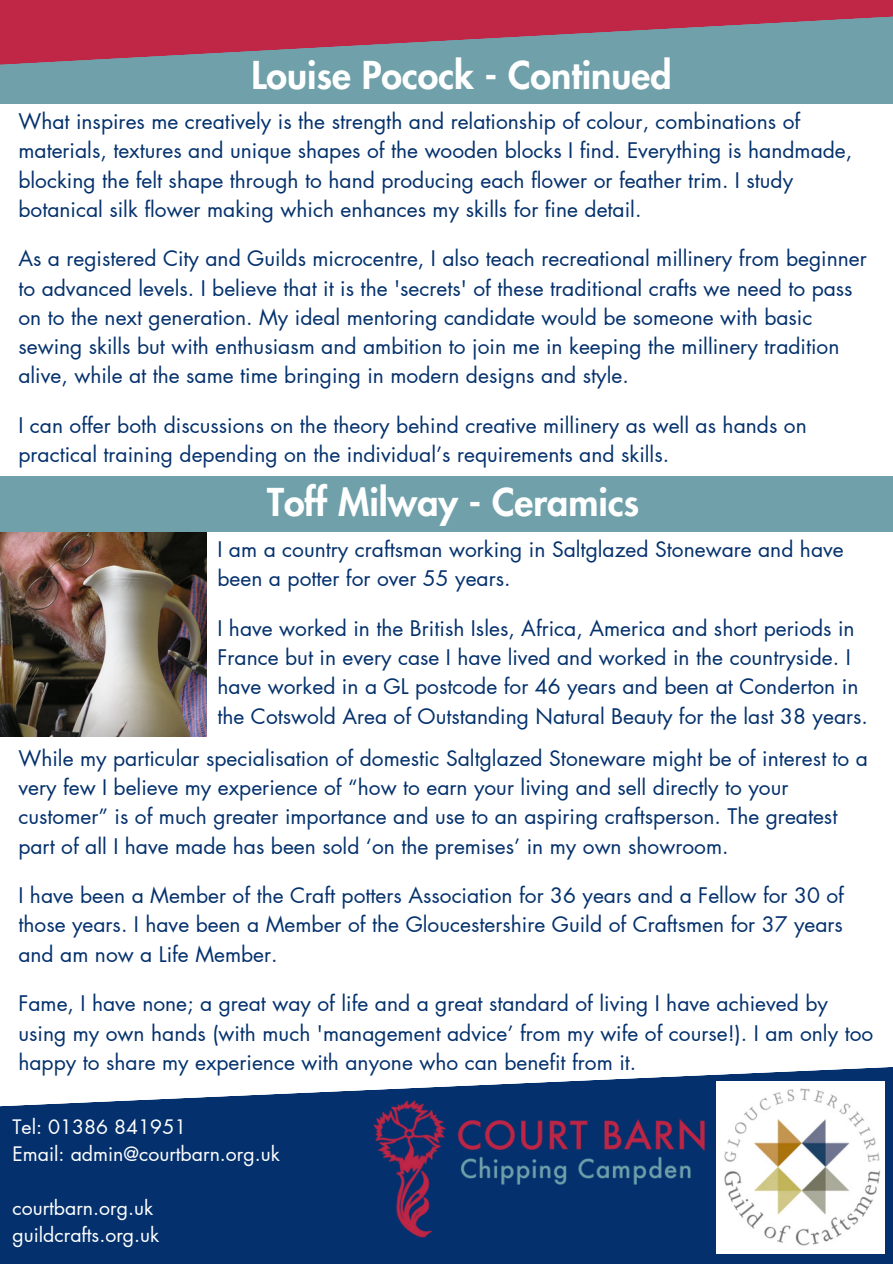
<style>
.page{position:relative;width:893px;height:1264px;background:#fff}
.page>*{position:absolute;margin:0;border:0;box-sizing:border-box;transform-origin:0 0}
.t1{font:800 37.5px "Futura LT Pro";color:#fff}
.t2{font:21px/29.2px "Futura LT Pro";color:#04316d}
.t3{font:19.5px "Futura LT Pro";color:#fff}
</style>
<div class="page">
<div style="left:0;top:0;width:892px;height:103px;background:#70a1ab"></div>
<svg style="left:0;top:0;width:892px;height:65px;fill:#c02646"></svg>
<svg style="left:0;top:1067px;width:892px;height:196px;fill:#04316d"></svg>
<img style="left:373px;top:1098px;width:336px;height:141px">
<img style="left:716px;top:1081px;width:168px;height:172px">
<img style="left:0;top:531px;width:206px;height:206px">
<div style="left:0;top:476px;width:892px;height:55px;background:#70a1ab"></div>
<p class="t1" style="left:251px;top:58px;width:421px">Louise Pocock - Continued</p>
<p class="t2" style="left:18px;top:108px;width:835px">What inspires me creatively is the strength and relationship of colour, combinations of materials, textures and unique shapes of the wooden blocks I find. Everything is handmade, blocking the felt shape through to hand producing each flower or feather trim. I study botanical silk flower making which enhances my skills for fine detail.</p>
<p class="t2" style="left:18px;top:245px;width:849px">As a registered City and Guilds microcentre, I also teach recreational millinery from beginner to advanced levels. I believe that it is the 'secrets' of these traditional crafts we need to pass on to the next generation. My ideal mentoring candidate would be someone with basic sewing skills but with enthusiasm and ambition to join me in keeping the millinery tradition alive, while at the same time bringing in modern designs and style.</p>
<p class="t2" style="left:18px;top:411px;width:789px">I can offer both discussions on the theory behind creative millinery as well as hands on practical training depending on the individual’s requirements and skills.</p>
<p class="t1" style="left:267px;top:485px;width:373px">Toff Milway - Ceramics</p>
<h1 class="t2" style="left:217px;top:535px;width:627px">I am a country craftsman working in Saltglazed Stoneware and have been a potter for over 55 years.</h1>
<p class="t2" style="left:217px;top:614px;width:652px">I have worked in the British Isles, Africa, America and short periods in France but in every case I have lived and worked in the countryside. I have worked in a GL postcode for 46 years and been at Conderton in the Cotswold Area of Outstanding Natural Beauty for the last 38 years.</p>
<p class="t2" style="left:18px;top:744px;width:851px">While my particular specialisation of domestic Saltglazed Stoneware might be of interest to a very few I believe my experience of “how to earn your living and sell directly to your customer” is of much greater importance and use to an aspiring craftsperson. The greatest part of all I have made has been sold ‘on the premises’ in my own showroom.</p>
<p class="t2" style="left:18px;top:881px;width:827px;text-align:justify">I have been a Member of the Craft potters Association for 36 years and a Fellow for 30 of those years. I have been a Member of the Gloucestershire Guild of Craftsmen for 37 years and am now a Life Member.</p>
<p class="t2" style="left:18px;top:989px;width:856px">Fame, I have none; a great way of life and a great standard of living I have achieved by using my own hands (with much 'management advice’ from my wife of course!). I am only too happy to share my experience with anyone who can benefit from it.</p>
<p class="t3" style="left:12px;top:1118px;width:175px">Tel: 01386 841951</p>
<p class="t3" style="left:12px;top:1145px;width:269px">Email: admin@courtbarn.org.uk</p>
<p class="t3" style="left:12px;top:1199px;width:142px">courtbarn.org.uk</p>
<p class="t3" style="left:12px;top:1226px;width:148px">guildcrafts.org.uk</p>
</div>
